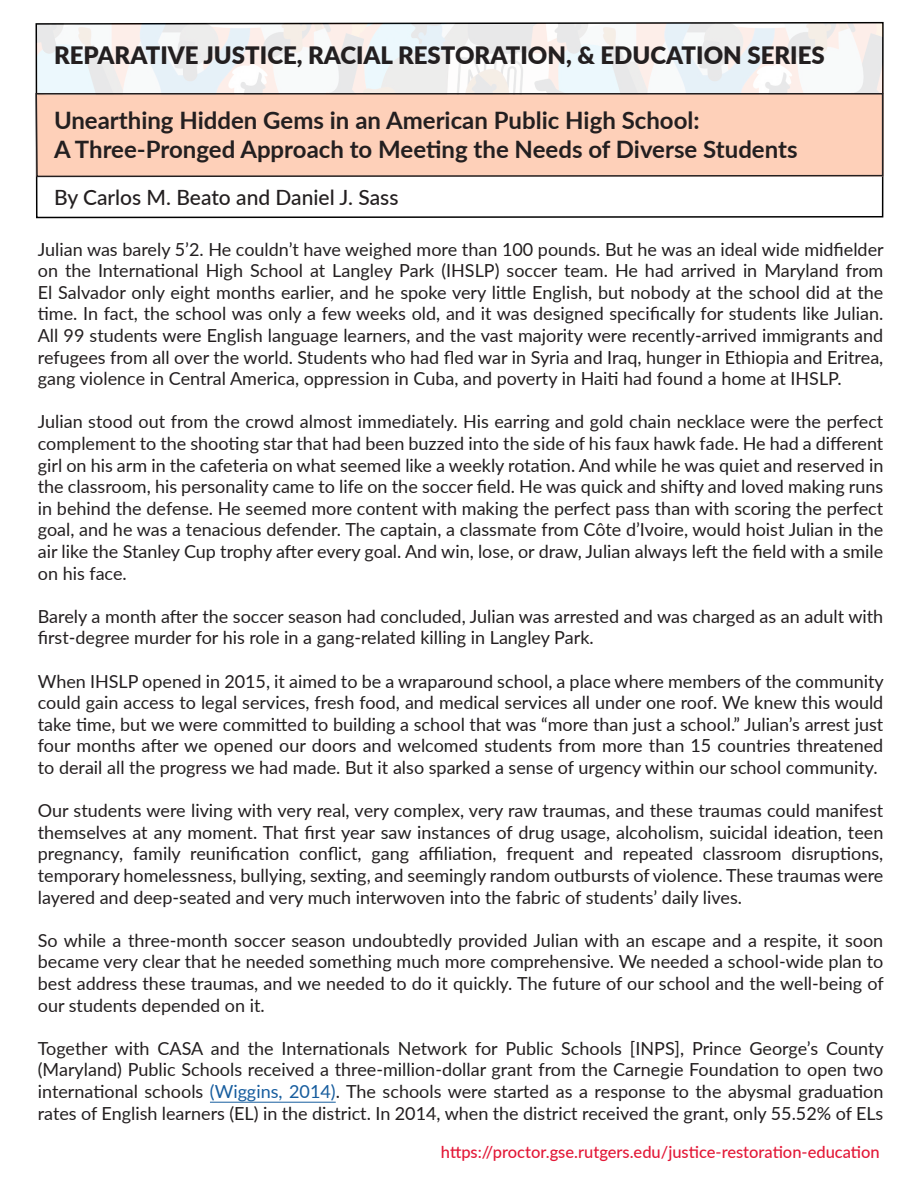
<style>
.page{position:relative;width:918px;height:1188px;background:#fff}
.page>*{position:absolute;margin:0;border:0;box-sizing:border-box;transform-origin:0 0}
.t1{font:700 24px "Lato";color:#231f20}
.t2{font:900 24px "Lato";color:#231f20}
.t3{font:500 21px "Lato";color:#231f20}
.t4{font:18px/21.6px "Lato";color:#231f20;text-align:justify}
.t5{font:500 16.5px "Lato";color:#e31837}
.s1{color:#175d9e}
</style>
<div class="page">
<svg style="left:35px;top:21px;width:849px;height:198px"></svg>
<img style="left:36px;top:23px;width:847px;height:69px">
<svg style="left:35px;top:92px;width:849px;height:86px;background:#f5cab5"></svg>
<hr style="left:210px;top:1102px;width:126px;height:1px;background:#175d9e">
<p class="t2" style="left:54px;top:38px;width:772px">REPARATIVE JUSTICE, RACIAL RESTORATION, &amp; EDUCATION SERIES</p>
<p class="t1" style="left:54px;top:103px;width:647px">Unearthing Hidden Gems in an American Public High School:</p>
<p class="t1" style="left:54px;top:132px;width:745px">A Three-Pronged Approach to Meeting the Needs of Diverse Students</p>
<p class="t3" style="left:54px;top:182px;width:346px">By Carlos M. Beato and Daniel J. Sass</p>
<p class="t4" style="left:38px;top:238px;width:847px">Julian was barely 5’2. He couldn’t have weighed more than 100 pounds. But he was an ideal wide midfielder on the International High School at Langley Park (IHSLP) soccer team. He had arrived in Maryland from El Salvador only eight months earlier, and he spoke very little English, but nobody at the school did at the time. In fact, the school was only a few weeks old, and it was designed specifically for students like Julian.<br>All 99 students were English language learners, and the vast majority were recently-arrived immigrants and refugees from all over the world. Students who had fled war in Syria and Iraq, hunger in Ethiopia and Eritrea, gang violence in Central America, oppression in Cuba, and poverty in Haiti had found a home at IHSLP.</p>
<p class="t4" style="left:38px;top:410px;width:847px">Julian stood out from the crowd almost immediately. His earring and gold chain necklace were the perfect complement to the shooting star that had been buzzed into the side of his faux hawk fade. He had a different girl on his arm in the cafeteria on what seemed like a weekly rotation. And while he was quiet and reserved in the classroom, his personality came to life on the soccer field. He was quick and shifty and loved making runs in behind the defense. He seemed more content with making the perfect pass than with scoring the perfect goal, and he was a tenacious defender. The captain, a classmate from Côte d’Ivoire, would hoist Julian in the air like the Stanley Cup trophy after every goal. And win, lose, or draw, Julian always left the field with a smile on his face.</p>
<p class="t4" style="left:38px;top:605px;width:847px">Barely a month after the soccer season had concluded, Julian was arrested and was charged as an adult with first-degree murder for his role in a gang-related killing in Langley Park.</p>
<p class="t4" style="left:38px;top:670px;width:847px">When IHSLP opened in 2015, it aimed to be a wraparound school, a place where members of the community could gain access to legal services, fresh food, and medical services all under one roof. We knew this would take time, but we were committed to building a school that was “more than just a school.” Julian’s arrest just four months after we opened our doors and welcomed students from more than 15 countries threatened to derail all the progress we had made. But it also sparked a sense of urgency within our school community.</p>
<p class="t4" style="left:38px;top:799px;width:847px">Our students were living with very real, very complex, very raw traumas, and these traumas could manifest themselves at any moment. That first year saw instances of drug usage, alcoholism, suicidal ideation, teen pregnancy, family reunification conflict, gang affiliation, frequent and repeated classroom disruptions, temporary homelessness, bullying, sexting, and seemingly random outbursts of violence. These traumas were layered and deep-seated and very much interwoven into the fabric of students’ daily lives.</p>
<p class="t4" style="left:38px;top:929px;width:847px">So while a three-month soccer season undoubtedly provided Julian with an escape and a respite, it soon became very clear that he needed something much more comprehensive. We needed a school-wide plan to best address these traumas, and we needed to do it quickly. The future of our school and the well-being of our students depended on it.</p>
<p class="t4" style="left:38px;top:1037px;width:847px">Together with CASA and the Internationals Network for Public Schools [INPS], Prince George’s County (Maryland) Public Schools received a three-million-dollar grant from the Carnegie Foundation to open two international schools <span class="s1">(Wiggins, 2014)</span>. The schools were started as a response to the abysmal graduation rates of English learners (EL) in the district. In 2014, when the district received the grant, only 55.52% of ELs</p>
<p class="t5" style="left:441px;top:1140px;width:440px">https://proctor.gse.rutgers.edu/justice-restoration-education</p>
</div>
